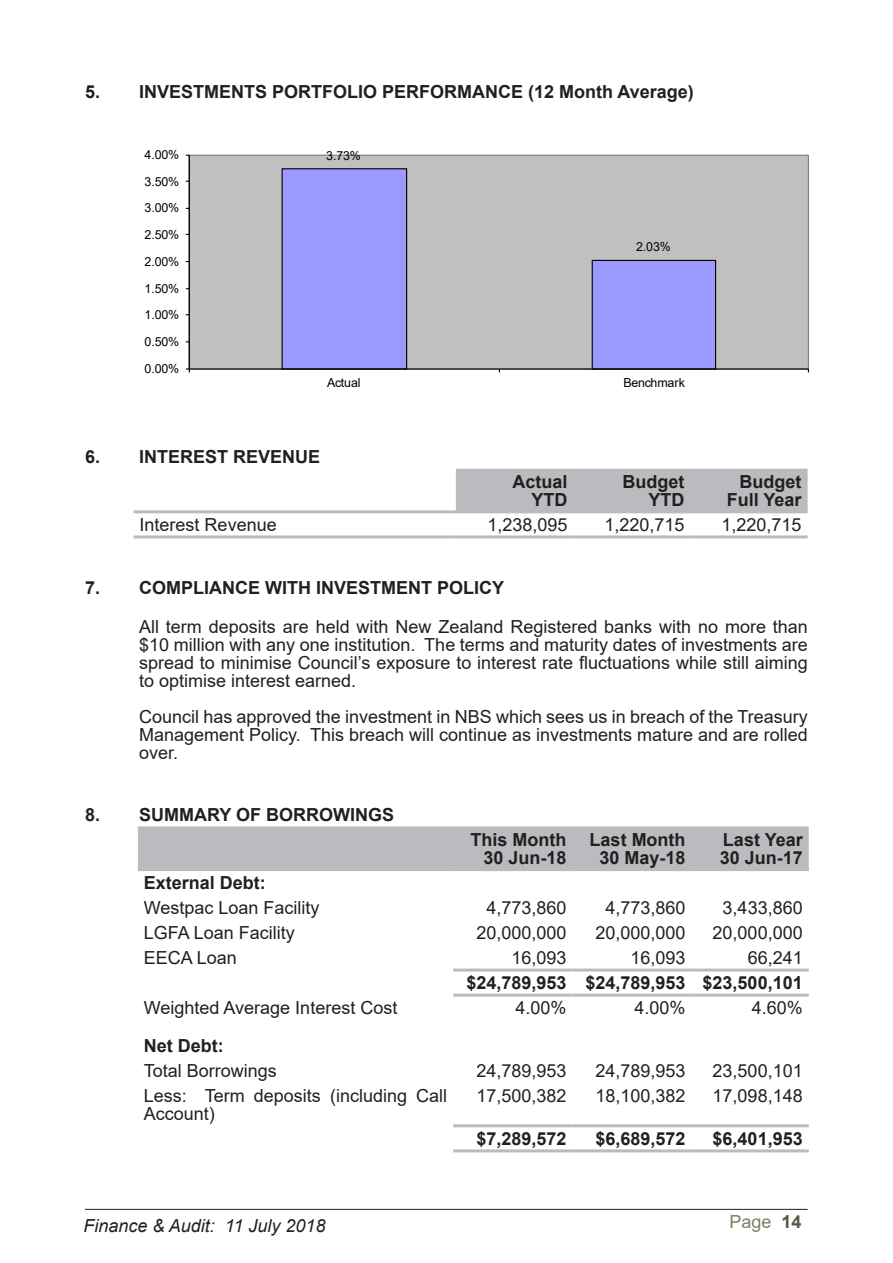
<style>
.page{position:relative;width:893px;height:1263px;background:#fff}
.page>*{position:absolute;margin:0;border:0;box-sizing:border-box;transform-origin:0 0}
.Arial_-_12{font:18px/18px "Arial";color:#231f20;text-align:justify}
.Arial_-_12_Right{font:18px "Arial";color:#231f20}
.Arial_-_12_BOLD_Righ{font:700 18px "Arial";color:#231f20}
.Arial_-_12_BOLD{font:700 18px "Arial";color:#231f20}
.t1{font:italic 18px "Arial";color:#231f20}
.t2{font:18px "Arial";color:#807d62}
.t3{font:12.45px "Arial";letter-spacing:-.01em;color:#000}
.s1{font-weight:700;color:#585641}
</style>
<div class="page">
<hr style="left:85px;top:1209px;width:723px;height:1px;background:#231f20">
<svg style="left:185px;top:154px;width:624px;height:219px;background:#b3b3cf"></svg>
<div style="left:456px;top:469px;width:352px;height:41px;background:#babbbe"></div>
<hr style="left:134px;top:510px;width:322px;height:3px;background:#babbbe">
<hr style="left:456px;top:510px;width:117px;height:3px;background:#babbbe">
<hr style="left:573px;top:510px;width:117px;height:3px;background:#babbbe">
<hr style="left:690px;top:510px;width:118px;height:3px;background:#babbbe">
<hr style="left:134px;top:535px;width:322px;height:3px;background:#babbbe">
<hr style="left:456px;top:535px;width:117px;height:3px;background:#babbbe">
<hr style="left:573px;top:535px;width:117px;height:3px;background:#babbbe">
<hr style="left:690px;top:535px;width:118px;height:3px;background:#babbbe">
<div style="left:138px;top:826px;width:671px;height:42px;background:#babbbe"></div>
<hr style="left:138px;top:868px;width:315px;height:3px;background:#babbbe">
<hr style="left:453px;top:868px;width:119px;height:3px;background:#babbbe">
<hr style="left:572px;top:868px;width:120px;height:3px;background:#babbbe">
<hr style="left:692px;top:868px;width:117px;height:3px;background:#babbbe">
<hr style="left:453px;top:1124px;width:119px;height:3px;background:#babbbe">
<hr style="left:572px;top:1124px;width:120px;height:3px;background:#babbbe">
<hr style="left:692px;top:1124px;width:117px;height:3px;background:#babbbe">
<hr style="left:453px;top:1149px;width:119px;height:3px;background:#babbbe">
<hr style="left:572px;top:1149px;width:120px;height:3px;background:#babbbe">
<hr style="left:692px;top:1149px;width:117px;height:3px;background:#babbbe">
<hr style="left:453px;top:968px;width:119px;height:3px;background:#babbbe">
<hr style="left:572px;top:968px;width:120px;height:3px;background:#babbbe">
<hr style="left:692px;top:968px;width:117px;height:3px;background:#babbbe">
<hr style="left:453px;top:994px;width:119px;height:3px;background:#babbbe">
<hr style="left:572px;top:994px;width:120px;height:3px;background:#babbbe">
<hr style="left:692px;top:994px;width:117px;height:3px;background:#babbbe">
<p class="Arial_-_12_BOLD" style="left:85px;top:79px;width:610px">5. INVESTMENTS PORTFOLIO PERFORMANCE (12 Month Average)</p>
<p class="t3" style="left:145px;top:146px;width:36px">4.00%</p>
<p class="t3" style="left:145px;top:173px;width:36px">3.50%</p>
<p class="t3" style="left:145px;top:199px;width:36px">3.00%</p>
<p class="t3" style="left:145px;top:226px;width:36px">2.50%</p>
<p class="t3" style="left:145px;top:253px;width:36px">2.00%</p>
<p class="t3" style="left:145px;top:280px;width:36px">1.50%</p>
<p class="t3" style="left:145px;top:306px;width:36px">1.00%</p>
<p class="t3" style="left:145px;top:333px;width:36px">0.50%</p>
<p class="t3" style="left:145px;top:360px;width:36px">0.00%</p>
<p class="t3" style="left:326px;top:147px;width:36px">3.73%</p>
<p class="t3" style="left:636px;top:238px;width:36px">2.03%</p>
<p class="t3" style="left:327px;top:374px;width:35px">Actual</p>
<p class="t3" style="left:623px;top:374px;width:63px">Benchmark</p>
<p class="Arial_-_12_BOLD" style="left:85px;top:444px;width:237px">6. INTEREST REVENUE</p>
<p class="Arial_-_12_BOLD_Righ" style="left:512px;top:469px;width:57px">Actual</p>
<p class="Arial_-_12_BOLD_Righ" style="left:531px;top:487px;width:37px">YTD</p>
<p class="Arial_-_12_BOLD_Righ" style="left:622px;top:469px;width:63px">Budget</p>
<p class="Arial_-_12_BOLD_Righ" style="left:648px;top:487px;width:37px">YTD</p>
<p class="Arial_-_12_BOLD_Righ" style="left:740px;top:469px;width:63px">Budget</p>
<p class="Arial_-_12_BOLD_Righ" style="left:727px;top:487px;width:76px">Full Year</p>
<p class="Arial_-_12" style="left:140px;top:515px;width:139px">Interest Revenue</p>
<p class="Arial_-_12_Right" style="left:487px;top:512px;width:82px">1,238,095</p>
<p class="Arial_-_12_Right" style="left:604px;top:512px;width:82px">1,220,715</p>
<p class="Arial_-_12_Right" style="left:721px;top:512px;width:82px">1,220,715</p>
<p class="Arial_-_12_BOLD" style="left:85px;top:575px;width:421px">7. COMPLIANCE WITH INVESTMENT POLICY</p>
<p class="Arial_-_12" style="left:139px;top:618px;width:670px">All term deposits are held with New Zealand Registered banks with no more than $10 million with any one institution. The terms and maturity dates of investments are spread to minimise Council’s exposure to interest rate fluctuations while still aiming to optimise interest earned.</p>
<p class="Arial_-_12" style="left:139px;top:708px;width:670px">Council has approved the investment in NBS which sees us in breach of the Treasury Management Policy. This breach will continue as investments mature and are rolled over.</p>
<p class="Arial_-_12_BOLD" style="left:85px;top:801px;width:311px">8. SUMMARY OF BORROWINGS</p>
<p class="Arial_-_12_BOLD_Righ" style="left:470px;top:826px;width:97px">This Month</p>
<p class="Arial_-_12_BOLD_Righ" style="left:483px;top:844px;width:85px">30 Jun-18</p>
<p class="Arial_-_12_BOLD_Righ" style="left:590px;top:826px;width:97px">Last Month</p>
<p class="Arial_-_12_BOLD_Righ" style="left:600px;top:844px;width:88px">30 May-18</p>
<p class="Arial_-_12_BOLD_Righ" style="left:723px;top:826px;width:81px">Last Year</p>
<p class="Arial_-_12_BOLD_Righ" style="left:720px;top:844px;width:85px">30 Jun-17</p>
<p class="Arial_-_12_BOLD" style="left:144px;top:870px;width:124px">External Debt:</p>
<p class="Arial_-_12" style="left:144px;top:898px;width:177px">Westpac Loan Facility</p>
<p class="Arial_-_12_Right" style="left:486px;top:895px;width:82px">4,773,860</p>
<p class="Arial_-_12_Right" style="left:606px;top:895px;width:82px">4,773,860</p>
<p class="Arial_-_12_Right" style="left:723px;top:895px;width:82px">3,433,860</p>
<p class="Arial_-_12" style="left:144px;top:923px;width:153px">LGFA Loan Facility</p>
<p class="Arial_-_12_Right" style="left:476px;top:920px;width:92px">20,000,000</p>
<p class="Arial_-_12_Right" style="left:595px;top:920px;width:92px">20,000,000</p>
<p class="Arial_-_12_Right" style="left:713px;top:920px;width:92px">20,000,000</p>
<p class="Arial_-_12" style="left:144px;top:948px;width:95px">EECA Loan</p>
<p class="Arial_-_12_Right" style="left:511px;top:945px;width:57px">16,093</p>
<p class="Arial_-_12_Right" style="left:631px;top:945px;width:57px">16,093</p>
<p class="Arial_-_12_Right" style="left:748px;top:945px;width:57px">66,241</p>
<p class="Arial_-_12_BOLD_Righ" style="left:466px;top:970px;width:102px">$24,789,953</p>
<p class="Arial_-_12_BOLD_Righ" style="left:585px;top:970px;width:102px">$24,789,953</p>
<p class="Arial_-_12_BOLD_Righ" style="left:703px;top:970px;width:102px">$23,500,101</p>
<p class="Arial_-_12" style="left:144px;top:999px;width:255px">Weighted Average Interest Cost</p>
<p class="Arial_-_12_Right" style="left:515px;top:995px;width:53px">4.00%</p>
<p class="Arial_-_12_Right" style="left:635px;top:995px;width:53px">4.00%</p>
<p class="Arial_-_12_Right" style="left:752px;top:995px;width:53px">4.60%</p>
<p class="Arial_-_12_BOLD" style="left:144px;top:1032px;width:81px">Net Debt:</p>
<p class="Arial_-_12" style="left:144px;top:1061px;width:135px">Total Borrowings</p>
<p class="Arial_-_12_Right" style="left:476px;top:1058px;width:92px">24,789,953</p>
<p class="Arial_-_12_Right" style="left:595px;top:1058px;width:92px">24,789,953</p>
<p class="Arial_-_12_Right" style="left:713px;top:1058px;width:92px">23,500,101</p>
<p class="Arial_-_12" style="left:144px;top:1086px;width:305px">Less: Term deposits (including Call<br>Account)</p>
<p class="Arial_-_12_Right" style="left:476px;top:1083px;width:92px">17,500,382</p>
<p class="Arial_-_12_Right" style="left:595px;top:1083px;width:92px">18,100,382</p>
<p class="Arial_-_12_Right" style="left:713px;top:1083px;width:92px">17,098,148</p>
<p class="Arial_-_12_BOLD_Righ" style="left:476px;top:1126px;width:92px">$7,289,572</p>
<p class="Arial_-_12_BOLD_Righ" style="left:595px;top:1126px;width:92px">$6,689,572</p>
<p class="Arial_-_12_BOLD_Righ" style="left:713px;top:1126px;width:92px">$6,401,953</p>
<p class="t1" style="left:83px;top:1214px;width:244px">Finance &amp; Audit: 11 July 2018</p>
<p class="t2" style="left:729px;top:1210px;width:74px">Page <span class="s1">14</span></p>
</div>
